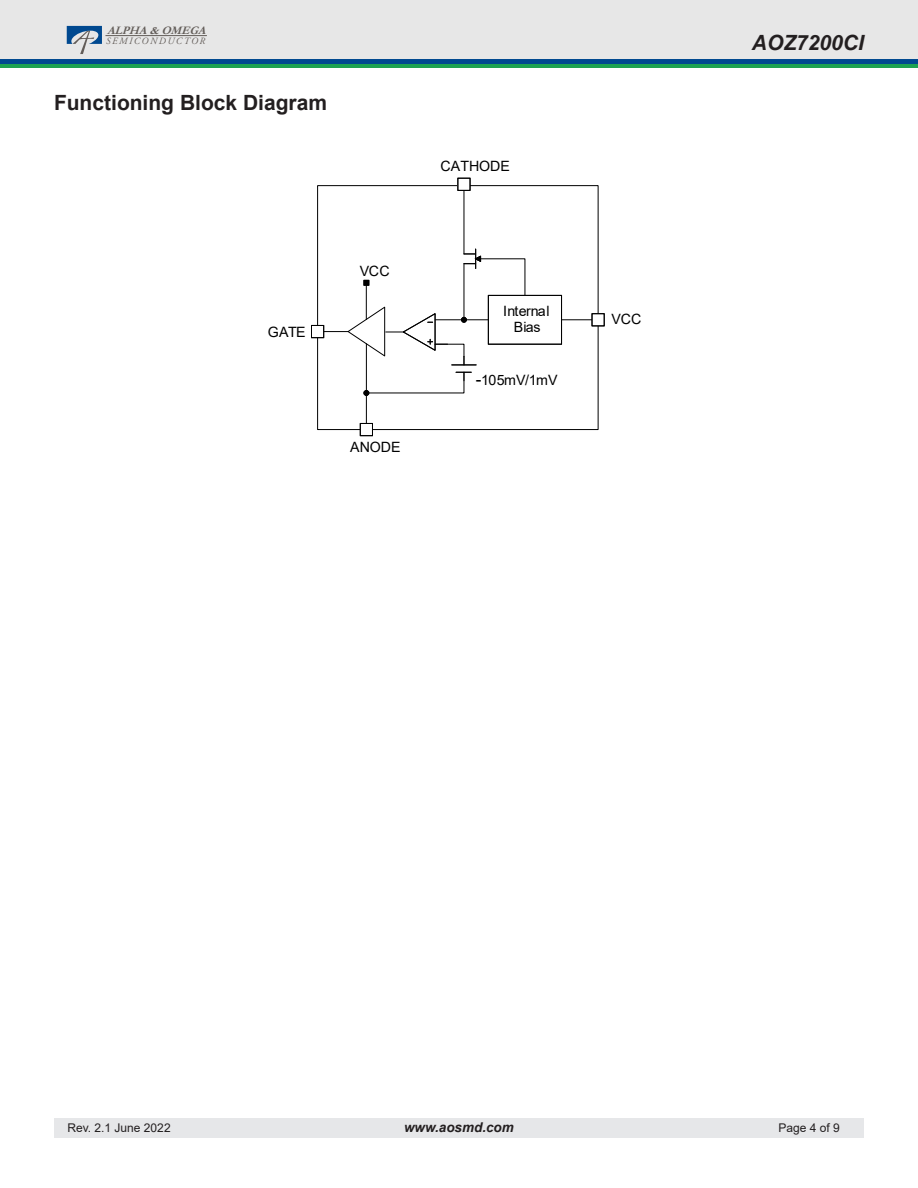
<style>
.page{position:relative;width:918px;height:1188px;background:#fff}
.page>*{position:absolute;margin:0;border:0;box-sizing:border-box;transform-origin:0 0}
.t1{font:700 21px "Arial";color:#231f20}
.t2{font:italic 700 21px "Arial";color:#231f20}
.t3{font:14.25px/16.5px "Arial";color:#000;text-align:center}
.t4{font:14.25px "Arial";letter-spacing:-.02em;color:#000}
.t5{font:italic 700 13.5px "Arial";color:#231f20}
.t6{font:12px "Arial";color:#231f20}
.t7{font:italic 700 11.55px "Garamond";color:#635d59}
.t8{font:italic 9.6px "Adobe Garamond Pro";letter-spacing:.16em;color:#635d59}
.s1{font-size:16.8px}
</style>
<div class="page">
<div style="left:54px;top:1119px;width:810px;height:19px;background:#e6e7e9"></div>
<div style="left:0;top:0;width:918px;height:61px;background:#e7e7e7"></div>
<hr style="left:105px;top:35px;width:102px;height:1px;background:#635d59">
<svg style="left:67px;top:26px;width:35px;height:28px"></svg>
<div style="left:0;top:59px;width:918px;height:5px;background:#014990"></div>
<hr style="left:0;top:64px;width:918px;height:4px;background:#1da252">
<div style="left:317px;top:185px;width:282px;height:245px;border:1px solid #000"></div>
<div style="left:488px;top:295px;width:74px;height:50px;border:1px solid #000"></div>
<hr style="left:366px;top:344px;width:1px;height:86px;background:#000">
<hr style="left:435px;top:319px;width:53px;height:1px;background:#000">
<hr style="left:464px;top:264px;width:1px;height:56px;background:#000">
<svg style="left:464px;top:249px;width:62px;height:47px"></svg>
<hr style="left:464px;top:190px;width:1px;height:64px;background:#000">
<svg style="left:364px;top:371px;width:107px;height:25px"></svg>
<hr style="left:562px;top:319px;width:36px;height:1px;background:#000">
<div style="left:458px;top:178px;width:12px;height:12px;background:#fff"></div>
<div style="left:457px;top:178px;width:13px;height:13px;border:1px solid #000"></div>
<div style="left:360px;top:423px;width:12px;height:13px;background:#fff"></div>
<div style="left:360px;top:423px;width:13px;height:13px;border:1px solid #000"></div>
<div style="left:592px;top:314px;width:12px;height:12px;background:#fff"></div>
<div style="left:592px;top:313px;width:13px;height:13px;border:1px solid #000"></div>
<svg style="left:347px;top:306px;width:129px;height:59px"></svg>
<hr style="left:366px;top:283px;width:1px;height:36px;background:#000">
<svg style="left:364px;top:280px;width:5px;height:6px"></svg>
<hr style="left:318px;top:331px;width:30px;height:1px;background:#000">
<div style="left:312px;top:325px;width:12px;height:13px;background:#fff"></div>
<div style="left:311px;top:325px;width:13px;height:13px;border:1px solid #000"></div>
<p class="t7" style="left:107px;top:22px;width:105px">ALPHA&amp;OMEGA</p>
<p class="t8" style="left:106px;top:35px;width:100px">SEMICONDUCTOR</p>
<h1 class="t1" style="left:54px;top:88px;width:275px">Functioning Block Diagram</h1>
<p class="t3" style="left:268px;top:324px;width:39px">GATE</p>
<p class="t3" style="left:360px;top:263px;width:31px">VCC</p>
<p class="t3" style="left:350px;top:438px;width:52px">ANODE</p>
<p class="t3" style="left:441px;top:158px;width:71px">CATHODE</p>
<p class="t3" style="left:503px;top:303px;width:48px">Internal<br>Bias</p>
<p class="t4" style="left:476px;top:370px;width:83px"><span class="s1">-</span>105mV/1mV</p>
<p class="t3" style="left:612px;top:310px;width:31px">VCC</p>
<h1 class="t2" style="left:752px;top:28px;width:114px">AOZ7200CI</h1>
<p class="t6" style="left:68px;top:1120px;width:105px">Rev. 2.1 June 2022</p>
<p class="t5" style="left:404px;top:1118px;width:111px">www.aosmd.com</p>
<p class="t6" style="left:779px;top:1120px;width:63px">Page 4 of 9</p>
</div>
